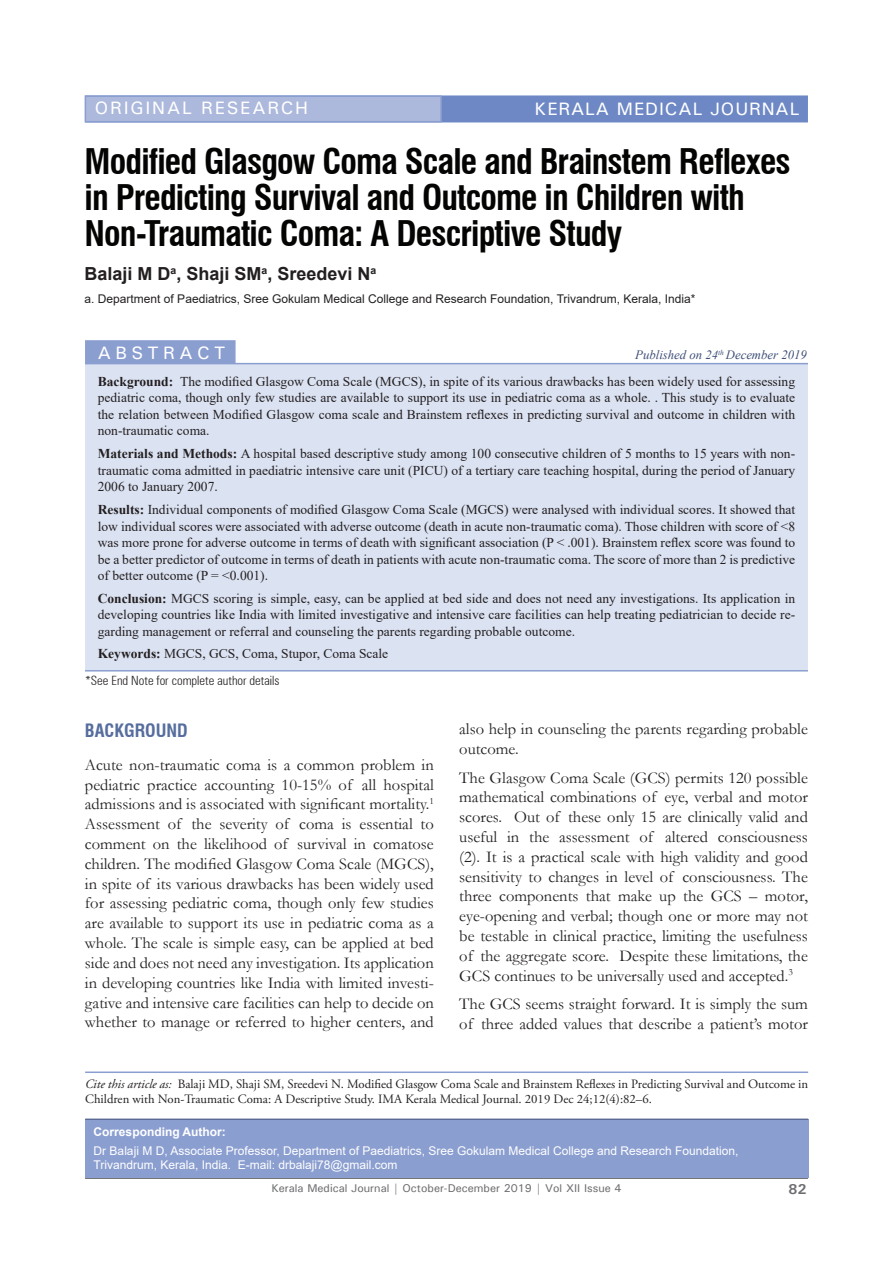
<style>
.page{position:relative;width:893px;height:1263px;background:#fff}
.page>*{position:absolute;margin:0;border:0;box-sizing:border-box;transform-origin:0 0}
.t1{font:700 condensed 34.5px/36px "Swiss 721 BT";letter-spacing:-.025em;color:#040503}
.Title_Name{font:700 18px "Arial";color:#231f20}
.t2{font:500 18px "Univers";letter-spacing:.05em;color:#fff}
.t3{font:500 18px "Univers";letter-spacing:.1em;color:#fff}
.Head_1{font:700 condensed 18px "Swiss 721 BT";color:#566d9e}
.t4{font:500 18px "Univers";letter-spacing:.25em;color:#fff}
.Para_1{font:16.5px/19.8px "Garamond";color:#231f20;text-align:justify}
.t5{font:700 14.25px "Univers";color:#6c6d70}
.Abstract{font:13.5px/16.5px "Times New Roman";color:#231f20;text-align:justify}
.t6{font:12.75px/15.3px "Adobe Garamond Pro";color:#231f20}
.t7{font:300 condensed 12.75px "Zurich BT";color:#231f20}
.t8{font:italic 12.75px "Times New Roman";color:#3e4f77}
.Corresponding_Author{font:12px/14.4px "Arial";color:#fff}
.Title_Name-2{font:12px "Arial";color:#231f20}
.t9{font:700 12px "Arial";color:#fff}
.t10{font:500 11.25px "Univers";color:#6c6d70}
.s1{font-weight:700}
.s2{font-style:italic}
</style>
<div class="page">
<hr style="left:85px;top:1178px;width:723px;height:1px;background:#57585a">
<div style="left:85px;top:95px;width:723px;height:27px;background:#6d88c5;border:2px solid #6d88c5"></div>
<div style="left:85px;top:95px;width:357px;height:27px;background:#acb8dc;border:2px solid #8b9ed0"></div>
<div style="left:85px;top:1119px;width:723px;height:59px;background:#8b9ed0"></div>
<hr style="left:85px;top:1119px;width:723px;height:1px;background:#3e4f77">
<div style="left:85px;top:340px;width:151px;height:26px;background:#8b9ed0;border:2px solid #8b9ed0"></div>
<div style="left:85px;top:364px;width:723px;height:306px;background:#dbe2f2"></div>
<hr style="left:85px;top:363px;width:723px;height:1px;background:#8b9ed0">
<hr style="left:85px;top:670px;width:723px;height:1px;background:#8b9ed0">
<hr style="left:85px;top:1071px;width:723px;height:2px;background:#8b9ed0">
<p class="t3" style="left:95px;top:97px;width:215px">ORIGINAL RESEARCH</p>
<p class="t2" style="left:534px;top:97px;width:266px">KERALA MEDICAL JOURNAL</p>
<p class="t1" style="left:85px;top:143px;width:708px">Modified Glasgow Coma Scale and Brainstem Reflexes in Predicting Survival and Outcome in Children with<br>Non-Traumatic Coma: A Descriptive Study</p>
<p class="Title_Name" style="left:85px;top:261px;width:293px">Balaji M D<sup>a</sup>, Shaji SM<sup>a</sup>, Sreedevi N<sup>a</sup></p>
<p class="Title_Name-2" style="left:85px;top:291px;width:612px">a. Department of Paediatrics, Sree Gokulam Medical College and Research Foundation, Trivandrum, Kerala, India*</p>
<p class="t4" style="left:98px;top:341px;width:129px">ABSTRACT</p>
<p class="Abstract" style="left:98px;top:373px;width:699px"><span class="s1">Background:</span> The modified Glasgow Coma Scale (MGCS), in spite of its various drawbacks has been widely used for assessing pediatric coma, though only few studies are available to support its use in pediatric coma as a whole. . This study is to evaluate the relation between Modified Glasgow coma scale and Brainstem reflexes in predicting survival and outcome in children with non-traumatic coma.</p>
<p class="Abstract" style="left:98px;top:445px;width:699px"><span class="s1">Materials and Methods:</span> A hospital based descriptive study among 100 consecutive children of 5 months to 15 years with non&shy;traumatic coma admitted in paediatric intensive care unit (PICU) of a tertiary care teaching hospital, during the period of January 2006 to January 2007.</p>
<p class="Abstract" style="left:98px;top:501px;width:699px"><span class="s1">Results:</span> Individual components of modified Glasgow Coma Scale (MGCS) were analysed with individual scores. It showed that low individual scores were associated with adverse outcome (death in acute non-traumatic coma). Those children with score of &lt;8 was more prone for adverse outcome in terms of death with significant association (P &lt; .001). Brainstem reflex score was found to be a better predictor of outcome in terms of death in patients with acute non-traumatic coma. The score of more than 2 is predictive of better outcome (P = &lt;0.001).</p>
<p class="Abstract" style="left:98px;top:590px;width:699px"><span class="s1">Conclusion:</span> MGCS scoring is simple, easy, can be applied at bed side and does not need any investigations. Its application in developing countries like India with limited investigative and intensive care facilities can help treating pediatrician to decide re&shy;garding management or referral and counseling the parents regarding probable outcome.</p>
<p class="Abstract" style="left:98px;top:645px;width:292px"><span class="s1">Keywords:</span> MGCS, GCS, Coma, Stupor, Coma Scale</p>
<p class="t7" style="left:85px;top:672px;width:196px">*See End Note for complete author details</p>
<p class="t8" style="left:635px;top:346px;width:173px">Published on 24<sup>th</sup> December 2019</p>
<p class="Head_1" style="left:85px;top:720px;width:104px">BACKGROUND</p>
<p class="Para_1" style="left:85px;top:754px;width:350px">Acute non-traumatic coma is a common problem in pediatric practice accounting 10-15% of all hospital admissions and is associated with significant mortality.<sup>1<br></sup>Assessment of the severity of coma is essential to comment on the likelihood of survival in comatose children. The modified Glasgow Coma Scale (MGCS), in spite of its various drawbacks has been widely used for assessing pediatric coma, though only few studies are available to support its use in pediatric coma as a whole. The scale is simple easy, can be applied at bed side and does not need any investigation. Its application in developing countries like India with limited investi&shy;gative and intensive care facilities can help to decide on whether to manage or referred to higher centers, and</p>
<p class="Para_1" style="left:459px;top:719px;width:350px">also help in counseling the parents regarding probable outcome.</p>
<p class="Para_1" style="left:459px;top:767px;width:350px">The Glasgow Coma Scale (GCS) permits 120 possible mathematical combinations of eye, verbal and motor scores. Out of these only 15 are clinically valid and useful in the assessment of altered consciousness (2). It is a practical scale with high validity and good sensitivity to changes in level of consciousness. The three components that make up the GCS – motor, eye-opening and verbal; though one or more may not be testable in clinical practice, limiting the usefulness of the aggregate score. Despite these limitations, the GCS continues to be universally used and accepted.<sup>3</sup></p>
<p class="Para_1" style="left:459px;top:993px;width:350px">The GCS seems straight forward. It is simply the sum of three added values that describe a patient’s motor</p>
<p class="t6" style="left:85px;top:1076px;width:724px"><span class="s2">Cite this article as:</span> Balaji MD, Shaji SM, Sreedevi N. Modified Glasgow Coma Scale and Brainstem Reflexes in Predicting Survival and Outcome in<br>Children with Non-Traumatic Coma: A Descriptive Study. IMA Kerala Medical Journal. 2019 Dec 24;12(4):82–6.</p>
<p class="t9" style="left:94px;top:1124px;width:134px">Corresponding Author:</p>
<p class="Corresponding_Author" style="left:94px;top:1143px;width:646px">Dr Balaji M D, Associate Professor, Department of Paediatrics, Sree Gokulam Medical College and Research Foundation,<br>Trivandrum, Kerala, India. E-mail: drbalaji78@gmail.com</p>
<p class="t10" style="left:271px;top:1181px;width:352px">Kerala Medical Journal | October-December 2019 | Vol XII Issue 4</p>
<p class="t5" style="left:789px;top:1180px;width:19px">82</p>
</div>
